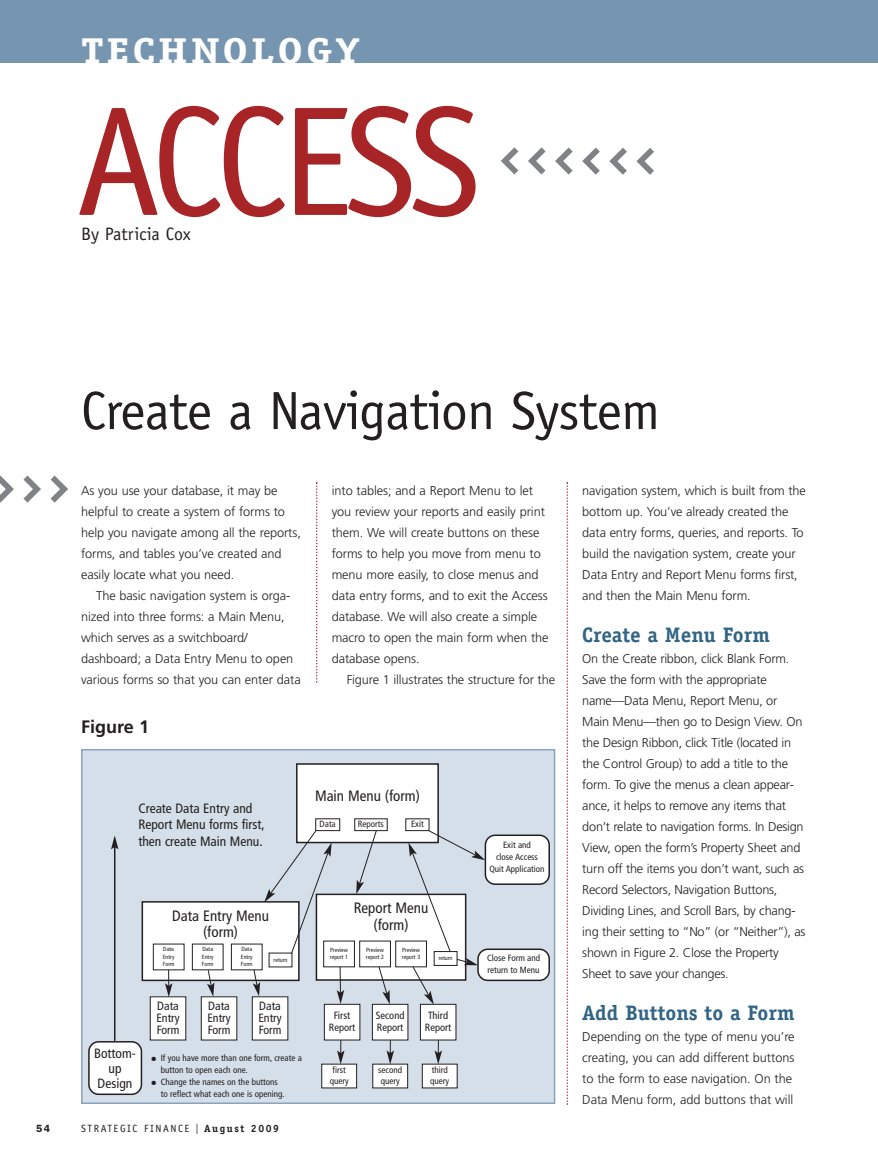
<style>
.page{position:relative;width:878px;height:1161px;background:#fff}
.page>*{position:absolute;margin:0;border:0;box-sizing:border-box;transform-origin:0 0}
.t1{font:156px "Officina Sans";letter-spacing:-.05em;color:#a72427}
.t2{font:54px "Officina Sans";letter-spacing:-.015em;color:#231f20}
.t3{font:700 36px "Officina Serif";letter-spacing:.07em;color:#fff;scale:1.2 1}
.t4{font:700 21px "Officina Serif";color:#326485}
.t5{font:18px "Officina Sans";color:#231f20}
.t6{font:700 18px "Frutiger";color:#231f20}
.t7{font:condensed 15px/16.5px "Frutiger";color:#231f20;text-align:center}
.t8{font:condensed 13.5px/16.5px "Frutiger";color:#231f20}
.t9{font:300 12.75px/21px "Frutiger";letter-spacing:-.01em;color:#231f20}
.t10{font:condensed 12px/12px "Frutiger";color:#231f20;text-align:justify}
.t11{font:condensed 10.5px/12px "Frutiger";color:#231f20;text-align:center}
.t12{font:10.5px "Officina Sans";letter-spacing:.15em;color:#231f20}
.t13{font:600 10.5px "Franklin Gothic";color:#231f20}
.t14{font:condensed 9px/12px "Frutiger";color:#231f20}
.t15{font:condensed 6px/7.5px "Frutiger";color:#231f20;text-align:justify}
.s1{font-family:"Franklin Gothic";font-size:15px}
.s2{font-family:"Officina Serif";font-weight:700}
</style>
<div class="page">
<svg style="left:51px;top:476px;width:17px;height:27px"></svg>
<svg style="left:23px;top:476px;width:18px;height:27px"></svg>
<svg style="left:0;top:476px;width:14px;height:27px"></svg>
<svg style="left:316px;top:482px;width:1px;height:201px"></svg>
<svg style="left:566px;top:482px;width:2px;height:623px"></svg>
<div style="left:0;top:0;width:878px;height:63px;background:#7695b0"></div>
<svg style="left:501px;top:147px;width:17px;height:27px"></svg>
<svg style="left:528px;top:147px;width:17px;height:28px"></svg>
<svg style="left:555px;top:147px;width:17px;height:28px"></svg>
<svg style="left:582px;top:148px;width:18px;height:27px"></svg>
<svg style="left:609px;top:148px;width:18px;height:27px"></svg>
<svg style="left:636px;top:148px;width:18px;height:27px"></svg>
<div style="left:82px;top:750px;width:472px;height:353px;background:#d4dfe9"></div>
<div style="left:81px;top:749px;width:474px;height:355px;border:2px solid #89a3bc"></div>
<div style="left:297px;top:764px;width:141px;height:79px;background:#fff"></div>
<div style="left:296px;top:763px;width:143px;height:80px;border:2px solid #231f20"></div>
<div style="left:142px;top:902px;width:157px;height:78px;background:#fff"></div>
<div style="left:142px;top:901px;width:157px;height:80px;border:2px solid #231f20"></div>
<div style="left:315px;top:818px;width:25px;height:13px;border:1px solid #231f20"></div>
<div style="left:316px;top:894px;width:149px;height:86px;background:#fff"></div>
<div style="left:316px;top:894px;width:150px;height:87px;border:2px solid #231f20"></div>
<div style="left:323px;top:941px;width:32px;height:26px;border:1px solid #231f20"></div>
<div style="left:359px;top:941px;width:32px;height:26px;border:1px solid #231f20"></div>
<div style="left:395px;top:941px;width:32px;height:26px;border:1px solid #231f20"></div>
<div style="left:354px;top:818px;width:33px;height:13px;border:1px solid #231f20"></div>
<svg style="left:88px;top:1041px;width:54px;height:54px;background:#e8e8e8"></svg>
<hr style="left:114px;top:847px;width:1px;height:194px;background:#231f20">
<svg style="left:111px;top:835px;width:7px;height:14px"></svg>
<div style="left:150px;top:997px;width:36px;height:43px;background:#fff"></div>
<div style="left:150px;top:996px;width:36px;height:44px;border:1px solid #231f20"></div>
<div style="left:201px;top:997px;width:36px;height:43px;background:#fff"></div>
<div style="left:201px;top:996px;width:36px;height:44px;border:1px solid #231f20"></div>
<div style="left:252px;top:997px;width:36px;height:43px;background:#fff"></div>
<div style="left:324px;top:1004px;width:36px;height:36px;background:#fff"></div>
<div style="left:324px;top:1004px;width:36px;height:36px;border:1px solid #231f20"></div>
<div style="left:322px;top:1064px;width:34px;height:24px;background:#fff"></div>
<div style="left:321px;top:1064px;width:36px;height:24px;border:1px solid #231f20"></div>
<div style="left:373px;top:1064px;width:34px;height:24px;background:#fff"></div>
<div style="left:372px;top:1064px;width:36px;height:24px;border:1px solid #231f20"></div>
<div style="left:422px;top:1064px;width:35px;height:24px;background:#fff"></div>
<div style="left:372px;top:1004px;width:36px;height:36px;background:#fff"></div>
<div style="left:372px;top:1004px;width:36px;height:36px;border:1px solid #231f20"></div>
<div style="left:420px;top:1004px;width:36px;height:36px;background:#fff"></div>
<div style="left:420px;top:1004px;width:36px;height:36px;border:1px solid #231f20"></div>
<svg style="left:264px;top:830px;width:67px;height:124px"></svg>
<svg style="left:356px;top:830px;width:21px;height:64px"></svg>
<svg style="left:165px;top:969px;width:7px;height:135px"></svg>
<svg style="left:207px;top:969px;width:7px;height:28px"></svg>
<svg style="left:253px;top:969px;width:7px;height:27px"></svg>
<svg style="left:336px;top:966px;width:8px;height:38px"></svg>
<svg style="left:378px;top:966px;width:12px;height:38px"></svg>
<svg style="left:434px;top:1040px;width:8px;height:24px"></svg>
<svg style="left:386px;top:1040px;width:8px;height:64px"></svg>
<svg style="left:337px;top:1040px;width:7px;height:24px"></svg>
<svg style="left:408px;top:830px;width:142px;height:175px"></svg>
<h3 class="t3" style="left:81px;top:37px;width:234px">TECHNOLOGY</h3>
<h1 class="t1" style="left:75px;top:103px;width:408px">ACCESS</h1>
<h3 class="t5" style="left:81px;top:227px;width:111px">By Patricia Cox</h3>
<h2 class="t2" style="left:81px;top:390px;width:580px">Create a Navigation System</h2>
<p class="t9" style="left:81px;top:481px;width:221px">As you use your database, it may be helpful to create a system of forms to help you navigate among all the reports, forms, and tables you’ve created and easily locate what you need.</p>
<p class="t9" style="left:81px;top:586px;width:221px;text-indent:15px">The basic navigation system is orga&shy;nized into three forms: a Main Menu, which serves as a switchboard/ dashboard; a Data Entry Menu to open various forms so that you can enter data</p>
<h3 class="t6" style="left:81px;top:719px;width:70px">Figure 1</h3>
<p class="t9" style="left:332px;top:481px;width:218px">into tables; and a Report Menu to let you review your reports and easily print them. We will create buttons on these forms to help you move from menu to menu more easily, to close menus and data entry forms, and to exit the Access database. We will also create a simple macro to open the main form when the database opens.</p>
<p class="t9" style="left:347px;top:670px;width:210px">Figure 1 illustrates the structure for the</p>
<p class="t8" style="left:138px;top:801px;width:128px">Create Data Entry and<br>Report Menu forms first, then create Main Menu.</p>
<p class="t7" style="left:172px;top:908px;width:98px">Data Entry Menu (form)</p>
<p class="t15" style="left:163px;top:946px;width:13px">Data Entry Form</p>
<p class="t15" style="left:202px;top:946px;width:13px">Data Entry Form</p>
<p class="t15" style="left:241px;top:946px;width:13px">Data Entry Form</p>
<p class="t15" style="left:273px;top:956px;width:15px">return</p>
<p class="t7" style="left:315px;top:789px;width:106px">Main Menu (form)</p>
<p class="t14" style="left:319px;top:819px;width:18px">Data</p>
<p class="t14" style="left:358px;top:819px;width:27px">Reports</p>
<p class="t14" style="left:411px;top:819px;width:14px">Exit</p>
<p class="t7" style="left:354px;top:901px;width:76px">Report Menu (form)</p>
<p class="t15" style="left:330px;top:946px;width:20px">Preview report 1</p>
<p class="t15" style="left:366px;top:946px;width:20px">Preview report 2</p>
<p class="t15" style="left:402px;top:946px;width:20px">Preview report 3</p>
<p class="t15" style="left:438px;top:955px;width:15px">return</p>
<p class="t14" style="left:489px;top:840px;width:57px;text-align:center">Exit and<br>close Access<br>Quit Application</p>
<p class="t14" style="left:487px;top:953px;width:55px">Close Form and return to Menu</p>
<p class="t8" style="left:94px;top:1047px;width:43px;line-height:15px;text-align:center">Bottom&shy;up<br>Design</p>
<p class="t10" style="left:156px;top:1000px;width:25px">Data Entry Form</p>
<p class="t10" style="left:207px;top:1000px;width:25px">Data Entry Form</p>
<p class="t10" style="left:258px;top:1000px;width:25px">Data Entry Form</p>
<p class="t11" style="left:329px;top:1010px;width:28px">First<br>Report</p>
<p class="t14" style="left:330px;top:1066px;width:20px;line-height:10.5px;text-align:center">first query</p>
<p class="t14" style="left:378px;top:1066px;width:25px;line-height:10.5px">second query</p>
<p class="t14" style="left:430px;top:1066px;width:20px;line-height:10.5px">third query</p>
<p class="t11" style="left:376px;top:1010px;width:30px;text-align:left">Second<br>Report</p>
<p class="t11" style="left:425px;top:1010px;width:28px">Third<br>Report</p>
<p class="t14" style="left:161px;top:1053px;width:143px;text-indent:-9px">● If you have more than one form, create a button to open each one.</p>
<p class="t14" style="left:161px;top:1077px;width:125px;text-indent:-9px">● Change the names on the buttons to reflect what each one is opening.</p>
<p class="t13" style="left:36px;top:1125px;width:16px">54</p>
<p class="t12" style="left:81px;top:1125px;width:199px">STRATEGIC FINANCE <span class="s1">I</span> <span class="s2">August 2009</span></p>
<p class="t9" style="left:582px;top:481px;width:225px">navigation system, which is built from the bottom up. You’ve already created the data entry forms, queries, and reports. To build the navigation system, create your Data Entry and Report Menu forms first, and then the Main Menu form.</p>
<h3 class="t4" style="left:582px;top:627px;width:189px">Create a Menu Form</h3>
<p class="t9" style="left:582px;top:649px;width:225px">On the Create ribbon, click Blank Form.<br>Save the form with the appropriate name—Data Menu, Report Menu, or Main Menu—then go to Design View. On the Design Ribbon, click Title (located in the Control Group) to add a title to the form. To give the menus a clean appear&shy;ance, it helps to remove any items that don’t relate to navigation forms. In Design View, open the form’s Property Sheet and turn off the items you don’t want, such as Record Selectors, Navigation Buttons, Dividing Lines, and Scroll Bars, by chang&shy;ing their setting to “No” (or “Neither”), as shown in Figure 2. Close the Property Sheet to save your changes.</p>
<h3 class="t4" style="left:582px;top:1005px;width:214px">Add Buttons to a Form</h3>
<p class="t9" style="left:582px;top:1027px;width:214px">Depending on the type of menu you’re creating, you can add different buttons to the form to ease navigation. On the Data Menu form, add buttons that will</p>
</div>
